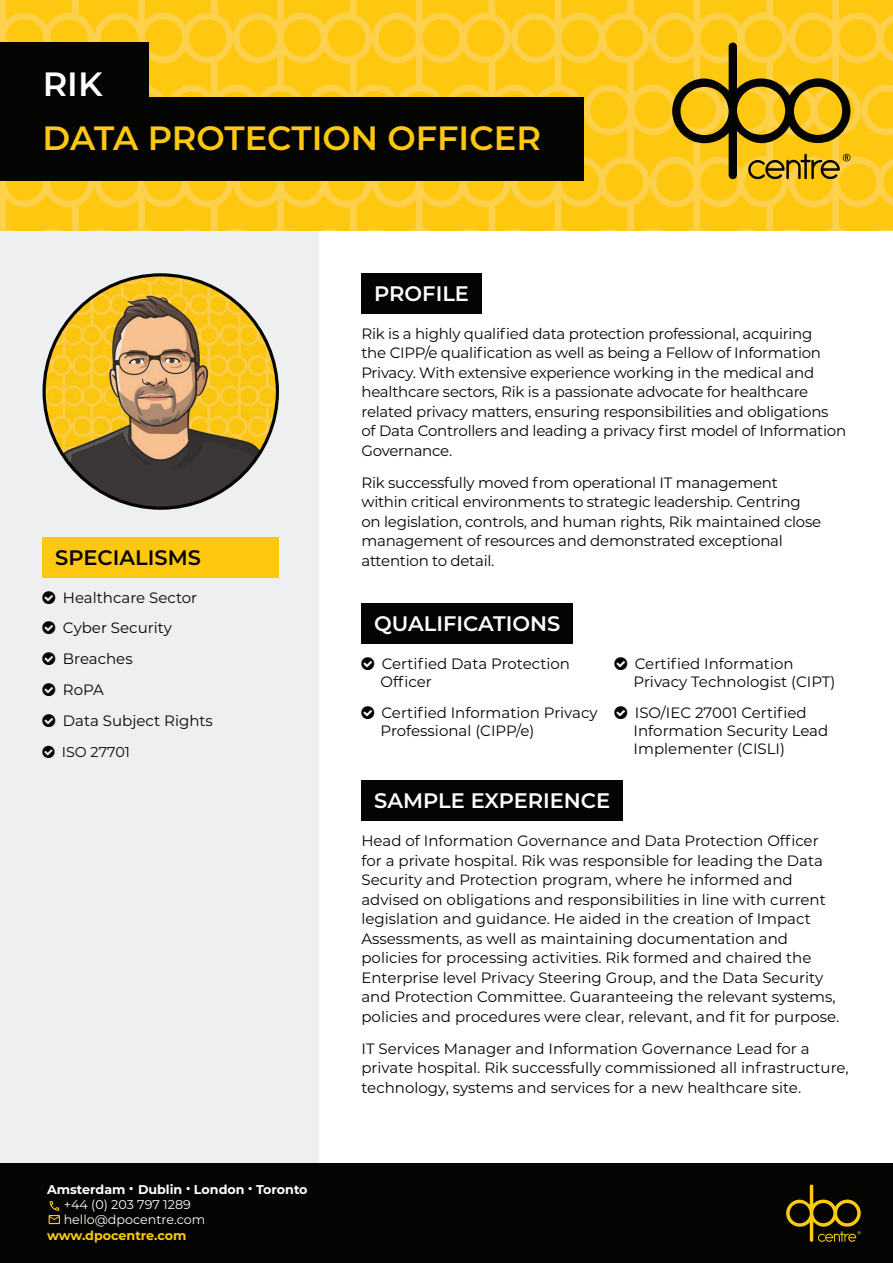
<style>
.page{position:relative;width:893px;height:1263px;background:#fff}
.page>*{position:absolute;margin:0;border:0;box-sizing:border-box;transform-origin:0 0}
.t1{font:600 33.6px "Montserrat";color:#fdc80f}
.t2{font:600 33.6px "Montserrat";color:#fff}
.t3{font:600 21px "Montserrat";color:#fff}
.t4{font:600 21px "Montserrat";color:#040503}
.t5{font:15px/19.5px "Montserrat";letter-spacing:-.005em;color:#040503}
.t6{font:14.25px "Montserrat";color:#040503}
.t7{font:12.75px/15.3px "Montserrat";color:#fff}
.t8{font:700 12.75px "Montserrat";color:#fdcb0b}
.s1{font-weight:700}
</style>
<div class="page">
<div style="left:0;top:231px;width:319px;height:932px;background:#edeff0"></div>
<div style="left:0;top:1163px;width:893px;height:100px;background:#040503"></div>
<svg style="left:49px;top:1201px;width:11px;height:23px"></svg>
<svg style="left:786px;top:1184px;width:75px;height:58px"></svg>
<svg style="left:0;top:0;width:893px;height:231px;background:#f2c11e"></svg>
<img style="left:44px;top:275px;width:233px;height:233px;border-radius:117px">
<div style="left:0;top:43px;width:148px;height:83px;background:#040503"></div>
<div style="left:0;top:97px;width:583px;height:83px;background:#040503"></div>
<div style="left:43px;top:537px;width:236px;height:40px;background:#fdc80f"></div>
<div style="left:361px;top:273px;width:121px;height:40px;background:#040503"></div>
<div style="left:361px;top:604px;width:212px;height:40px;background:#040503"></div>
<div style="left:361px;top:781px;width:262px;height:40px;background:#040503"></div>
<h1 class="t2" style="left:43px;top:60px;width:61px">RIK</h1>
<h1 class="t1" style="left:43px;top:115px;width:500px">DATA PROTECTION OFFICER</h1>
<h2 class="t4" style="left:55px;top:542px;width:147px">SPECIALISMS</h2>
<p class="t5" style="left:63px;top:581px;width:152px;line-height:30.8px">Healthcare Sector<br>Cyber Security<br>Breaches<br>RoPA<br>Data Subject Rights</p>
<p class="t6" style="left:62px;top:743px;width:70px">ISO 27701</p>
<p class="t7" style="left:64px;top:1181px;width:245px;text-indent:-17px"><span class="s1">Amsterdam</span> <sup>.</sup> <span class="s1">Dublin</span> <sup>.</sup> <span class="s1">London</span> <sup>.</sup> <span class="s1">Toronto </span>+44 (0) 203 797 1289 hello@dpocentre.com</p>
<p class="t8" style="left:47px;top:1226px;width:141px">www.dpocentre.com</p>
<h2 class="t3" style="left:374px;top:278px;width:96px">PROFILE</h2>
<p class="t5" style="left:361px;top:323px;width:486px">Rik is a highly qualified data protection professional, acquiring<br>the CIPP/e qualification as well as being a Fellow of Information Privacy. With extensive experience working in the medical and healthcare sectors, Rik is a passionate advocate for healthcare related privacy matters, ensuring responsibilities and obligations of Data Controllers and leading a privacy first model of Information Governance.</p>
<p class="t5" style="left:361px;top:472px;width:461px">Rik successfully moved from operational IT management within critical environments to strategic leadership. Centring on legislation, controls, and human rights, Rik maintained close management of resources and demonstrated exceptional attention to detail.</p>
<h2 class="t3" style="left:374px;top:609px;width:188px">QUALIFICATIONS</h2>
<p class="t5" style="left:381px;top:654px;width:191px;line-height:18px">Certified Data Protection<br>Officer</p>
<p class="t5" style="left:381px;top:703px;width:218px;line-height:18px">Certified Information Privacy<br>Professional (CIPP/e)</p>
<h2 class="t3" style="left:374px;top:786px;width:238px">SAMPLE EXPERIENCE</h2>
<p class="t5" style="left:634px;top:654px;width:203px;line-height:18px">Certified Information<br>Privacy Technologist (CIPT)</p>
<p class="t5" style="left:634px;top:703px;width:196px;line-height:18px">ISO/IEC 27001 Certified<br>Information Security Lead<br>Implementer (CISLI)</p>
<p class="t5" style="left:361px;top:830px;width:479px">Head of Information Governance and Data Protection Officer for a private hospital. Rik was responsible for leading the Data Security and Protection program, where he informed and advised on obligations and responsibilities in line with current legislation and guidance. He aided in the creation of Impact Assessments, as well as maintaining documentation and policies for processing activities. Rik formed and chaired the Enterprise level Privacy Steering Group, and the Data Security and Protection Committee. Guaranteeing the relevant systems, policies and procedures were clear, relevant, and fit for purpose.</p>
<p class="t5" style="left:361px;top:1038px;width:489px">IT Services Manager and Information Governance Lead for a private hospital. Rik successfully commissioned all infrastructure, technology, systems and services for a new healthcare site.</p>
</div>
